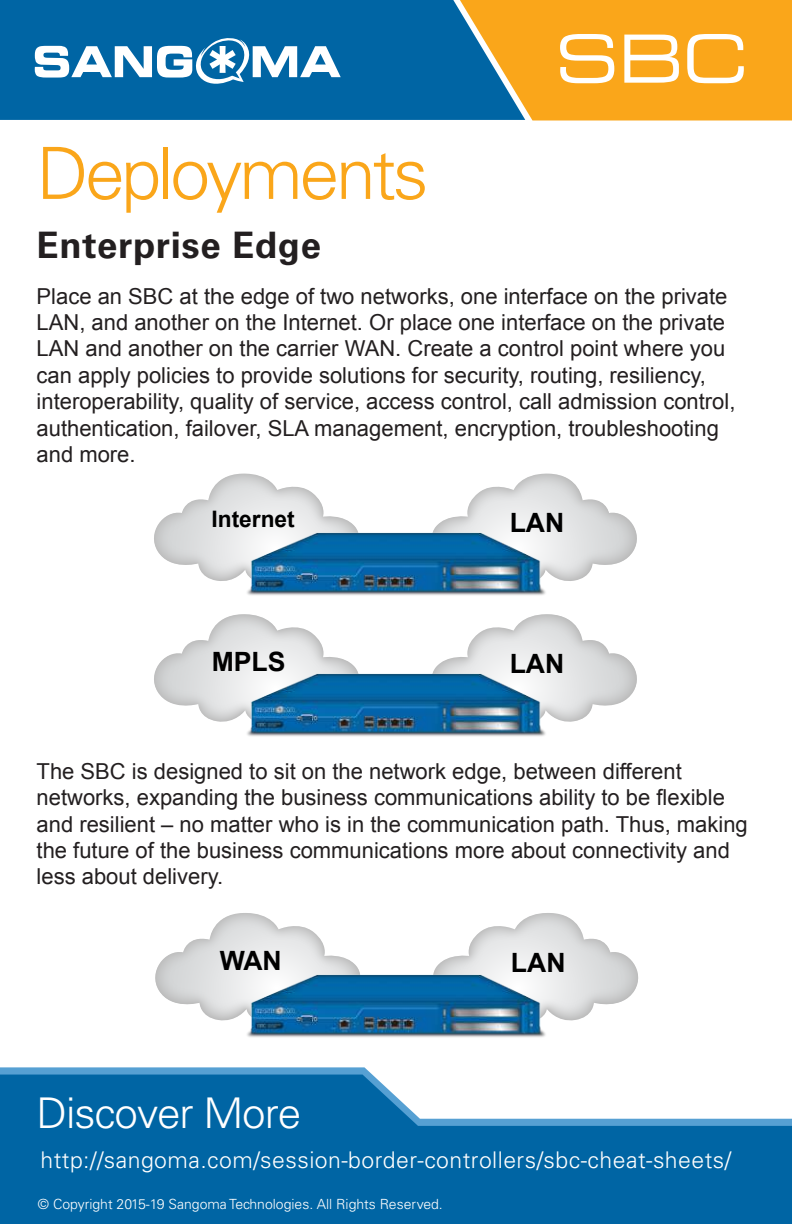
<style>
.page{position:relative;width:792px;height:1224px;background:#fff}
.page>*{position:absolute;margin:0;border:0;box-sizing:border-box;transform-origin:0 0}
.t1{font:300 72px "Univers LT Std";letter-spacing:-.05em;color:#faa61a}
.t2{font:expanded 66.2px "Square 721 BT";color:#fff}
.t3{font:300 42.4px "Univers LT Std";letter-spacing:-.025em;color:#fff}
.t4{font:700 36.4px "Univers LT Std";letter-spacing:.02em;color:#231f20}
.t5{font:700 26.6px "Arial";color:#000}
.t6{font:300 23px "Univers LT Std";letter-spacing:.02em;color:#fff}
.t7{font:700 22.8px "Arial";color:#000}
.t8{font:22px/26.4px "Arial";color:#231f20}
.t9{font:300 14px "Univers LT Std";color:#fff}
</style>
<div class="page">
<svg style="left:0;top:1067px;width:373px;height:8px;background:#5ba2d3"></svg>
<svg style="left:0;top:1075px;width:792px;height:149px;background:#277db2"></svg>
<div style="left:525px;top:0;width:267px;height:120px;background:#faa61a"></div>
<svg style="left:0;top:0;width:525px;height:120px;background:#156c9b"></svg>
<svg style="left:434px;top:474px;width:203px;height:107px"></svg>
<svg style="left:154px;top:474px;width:203px;height:107px"></svg>
<svg style="left:433px;top:614px;width:204px;height:108px"></svg>
<svg style="left:154px;top:614px;width:204px;height:108px"></svg>
<svg style="left:434px;top:913px;width:205px;height:108px"></svg>
<svg style="left:155px;top:913px;width:204px;height:108px"></svg>
<svg style="left:35px;top:37px;width:306px;height:49px"></svg>
<img style="left:241px;top:529px;width:310px;height:66px">
<img style="left:241px;top:671px;width:310px;height:65px">
<img style="left:241px;top:971px;width:310px;height:66px">
<h1 class="t1" style="left:37px;top:146px;width:394px">Deployments</h1>
<h2 class="t2" style="left:555px;top:34px;width:194px">SBC</h2>
<h3 class="t4" style="left:37px;top:232px;width:286px">Enterprise Edge</h3>
<p class="t8" style="left:37px;top:285px;width:700px">Place an SBC at the edge of two networks, one interface on the private LAN, and another on the Internet. Or place one interface on the private LAN and another on the carrier WAN. Create a control point where you can apply policies to provide solutions for security, routing, resiliency, interoperability, quality of service, access control, call admission control, authentication, failover, SLA management, encryption, troubleshooting and more.</p>
<p class="t7" style="left:212px;top:506px;width:85px">Internet</p>
<p class="t5" style="left:510px;top:508px;width:56px">LAN</p>
<p class="t5" style="left:212px;top:646px;width:75px">MPLS</p>
<p class="t5" style="left:510px;top:648px;width:56px">LAN</p>
<p class="t8" style="left:37px;top:760px;width:713px">The SBC is designed to sit on the network edge, between different networks, expanding the business communications ability to be flexible and resilient – no matter who is in the communication path. Thus, making the future of the business communications more about connectivity and less about delivery.</p>
<p class="t5" style="left:220px;top:945px;width:64px">WAN</p>
<p class="t5" style="left:511px;top:947px;width:56px">LAN</p>
<h3 class="t3" style="left:37px;top:1097px;width:266px">Discover More</h3>
<p class="t6" style="left:41px;top:1151px;width:692px">http://sangoma.com/session-border-controllers/sbc-cheat-sheets/</p>
<p class="t9" style="left:38px;top:1199px;width:406px">© Copyright 2015-19 Sangoma Technologies. All Rights Reserved.</p>
</div>
